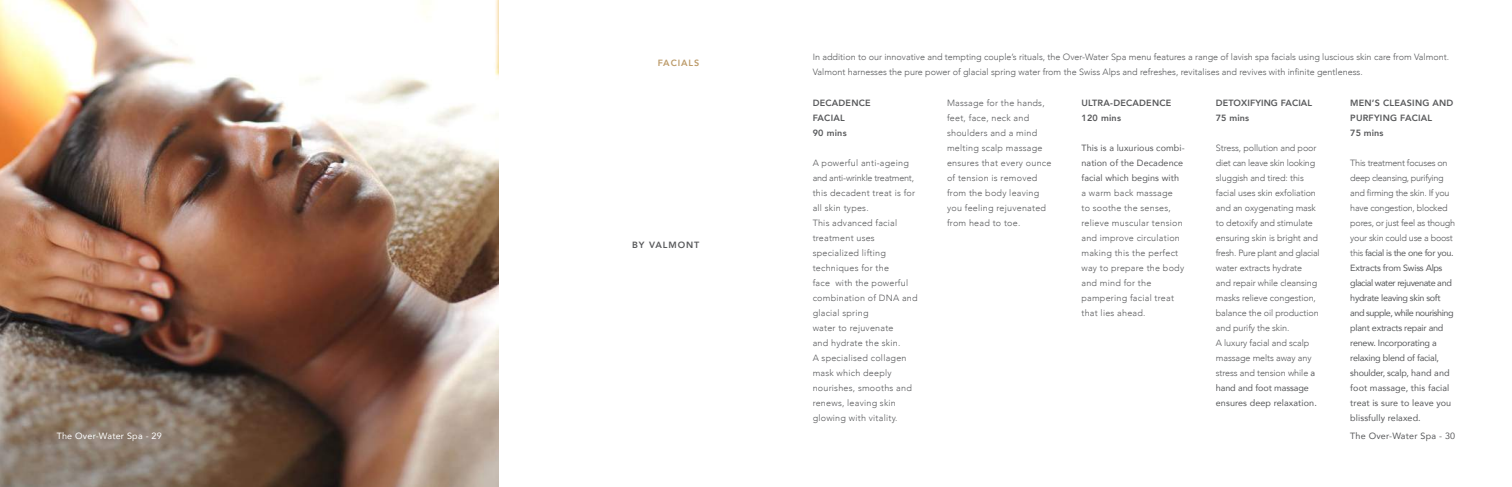
<style>
.page{position:relative;width:1512px;height:487px;background:#fff}
.page>*{position:absolute;margin:0;border:0;box-sizing:border-box;transform-origin:0 0}
.t1{font:300 9px/15px "Avenir";letter-spacing:.025em;color:#58595b}
.t2{font:300 9px/15px "Avenir";color:#58595b}
.t3{font:9px/15px "Avenir";letter-spacing:-.025em;color:#58595b}
.t4{font:800 9px/15px "Avenir";letter-spacing:.025em;color:#58595b}
.t5{font:9px/15px "Avenir";letter-spacing:.01em;color:#58595b}
.t6{font:9px "Avenir";letter-spacing:.025em;color:#fff}
.t7{font:9px "Avenir";letter-spacing:.025em;color:#58595b}
.t8{font:800 9px "Avenir";letter-spacing:.1em;color:#58595b}
.t9{font:800 9px "Avenir";letter-spacing:.1em;color:#bc9b6a}
.s1{font-weight:400}
.s2{font-weight:300}
</style>
<div class="page">
<img style="left:0;top:0;width:498px;height:486px">
<p class="t9" style="left:658px;top:56px;width:43px">FACIALS</p>
<p class="t8" style="left:632px;top:237px;width:68px">BY VALMONT</p>
<p class="t2" style="left:813px;top:49px;width:638px">In addition to our innovative and tempting couple’s rituals, the Over-Water Spa menu features a range of lavish spa facials using luscious skin care from Valmont.<br>Valmont harnesses the pure power of glacial spring water from the Swiss Alps and refreshes, revitalises and revives with infinite gentleness.</p>
<p class="t1" style="left:947px;top:95px;width:106px">Massage for the hands, feet, face, neck and shoulders and a mind melting scalp massage ensures that every ounce of tension is removed from the body leaving you feeling rejuvenated from head to toe.</p>
<p class="t4" style="left:1081px;top:95px;width:91px">ULTRA-DECADENCE<br>120 mins</p>
<p class="t4" style="left:813px;top:95px;width:59px">DECADENCE<br>FACIAL<br>90 mins</p>
<p class="t1" style="left:813px;top:155px;width:106px">A powerful anti-ageing and anti-wrinkle treatment, this decadent treat is for all skin types.<br>This advanced facial treatment uses specialized lifting techniques for the<br>face with the powerful combination of DNA and glacial spring<br>water to rejuvenate<br>and hydrate the skin.<br>A specialised collagen mask which deeply nourishes, smooths and renews, leaving skin glowing with vitality.</p>
<p class="t4" style="left:1216px;top:95px;width:98px">DETOXIFYING FACIAL<br>75 mins</p>
<p class="t2" style="left:1216px;top:140px;width:105px">Stress, pollution and poor diet can leave skin looking sluggish and tired: this facial uses skin exfoliation and an oxygenating mask to detoxify and stimulate ensuring skin is bright and fresh. Pure plant and glacial water extracts hydrate<br>and repair while cleansing masks relieve congestion, balance the oil production and purify the skin.<br>A luxury facial and scalp massage melts away any stress and tension while <span class="s1">a hand and foot massage ensures deep relaxation.</span></p>
<p class="t4" style="left:1350px;top:95px;width:105px">MEN’S CLEASING AND<br>PURFYING FACIAL<br>75 mins</p>
<p class="t3" style="left:1350px;top:155px;width:106px"><span class="s2">This treatment focuses on deep cleansing, purifying and firming the skin. If you have congestion, blocked pores, or just feel as though your skin could use a boost this</span> facial is the one for you.<br>Extracts from Swiss Alps glacial water rejuvenate and hydrate leaving skin soft and supple, while nourishing plant extracts repair and renew. Incorporating a relaxing blend of facial, shoulder, scalp, hand and foot massage, this facial treat is sure to leave you blissfully relaxed.</p>
<p class="t5" style="left:1081px;top:140px;width:105px">This is a luxurious combi&shy;nation of the Decadence facial which begins with</p>
<p class="t1" style="left:1081px;top:185px;width:104px">a warm back massage<br>to soothe the senses, relieve muscular tension and improve circulation making this the perfect way to prepare the body and mind for the pampering facial treat that lies ahead.</p>
<p class="t6" style="left:57px;top:428px;width:107px">The Over-Water Spa - 29</p>
<p class="t7" style="left:1350px;top:428px;width:107px">The Over-Water Spa - 30</p>
</div>
